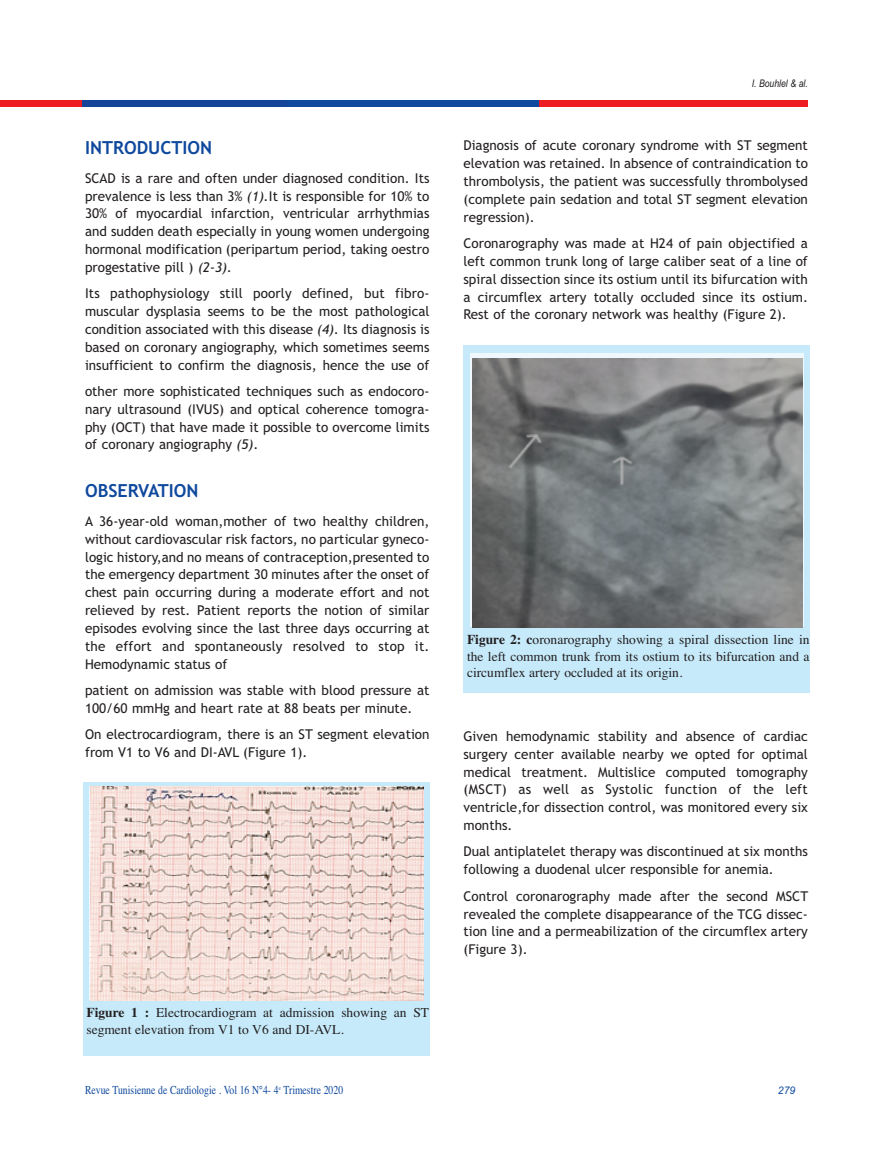
<style>
.page{position:relative;width:893px;height:1149px;background:#fff}
.page>*{position:absolute;margin:0;border:0;box-sizing:border-box;transform-origin:0 0}
.t1{font:700 18px "Trebuchet MS";color:#0f499d}
.t2{font:13.5px/17.9px "Trebuchet MS";color:#231f20;text-align:justify}
.t3{font:13.5px/16.5px "Times";color:#231f20}
.t4{font:12.15px "Times";color:#0f499d;scale:.8 1}
.t5{font:italic 10.5px "Arial Narrow";color:#231f20}
.t6{font:italic 10.5px "Arial";color:#0f499d}
.s1{font-style:italic}
.s2{font-weight:700}
</style>
<div class="page">
<div style="left:0;top:100px;width:83px;height:6px;background:#ee1d23"></div>
<div style="left:83px;top:100px;width:204px;height:6px;background:#154398"></div>
<div style="left:287px;top:100px;width:253px;height:6px;background:#0f499d"></div>
<div style="left:539px;top:100px;width:269px;height:6px;background:#ee1d23"></div>
<div style="left:83px;top:781px;width:346px;height:273px;background:#c6eafa"></div>
<img style="left:91px;top:786px;width:332px;height:213px">
<div style="left:463px;top:345px;width:347px;height:347px;background:#c6eafa"></div>
<div style="left:470px;top:353px;width:334px;height:273px;background:#eef8fd"></div>
<img style="left:472px;top:358px;width:330px;height:268px">
<h1 class="t1" style="left:85px;top:137px;width:129px">INTRODUCTION</h1>
<p class="t2" style="left:85px;top:169px;width:346px">sCad is a rare and often under diagnosed condition. its prevalence is less than 3% <span class="s1">(1).</span>it is responsible for 10% to 30% of myocardial infarction, ventricular arrhythmias and sudden death especially in young women undergoing hormonal modification (peripartum period, taking oestro progestative pill ) <span class="s1">(2-3).</span></p>
<p class="t2" style="left:85px;top:284px;width:346px">its pathophysiology still poorly defined, but fibro&shy;muscular dysplasia seems to be the most pathological condition associated with this disease <span class="s1">(4).</span> its diagnosis is based on coronary angiography, which sometimes seems insufficient to confirm the diagnosis, hence the use of</p>
<p class="t2" style="left:85px;top:382px;width:346px">other more sophisticated techniques such as endocoro&shy;nary ultrasound (iVus) and optical coherence tomogra&shy;phy (oCT) that have made it possible to overcome limits of coronary angiography <span class="s1">(5)</span>.</p>
<h1 class="t1" style="left:85px;top:480px;width:115px">OBSERVATION</h1>
<p class="t2" style="left:85px;top:512px;width:346px">a 36-year-old woman,mother of two healthy children, without cardiovascular risk factors, no particular gyneco&shy;logic history,and no means of contraception,presented to the emergency department 30 minutes after the onset of chest pain occurring during a moderate effort and not relieved by rest. Patient reports the notion of similar episodes evolving since the last three days occurring at the effort and spontaneously resolved to stop it.<br>Hemodynamic status of</p>
<p class="t2" style="left:85px;top:681px;width:346px">patient on admission was stable with blood pressure at<br>100/60 mmHg and heart rate at 88 beats per minute.</p>
<p class="t2" style="left:85px;top:725px;width:346px">on electrocardiogram, there is an sT segment elevation from V1 to V6 and di-aVl (Figure 1).</p>
<p class="t3" style="left:86px;top:1004px;width:344px"><span class="s2">Figure 1 :</span> Electrocardiogram at admission showing an ST segment elevation from V1 to V6 and DI-AVL.</p>
<p class="t5" style="left:752px;top:77px;width:58px">I. Bouhlel &amp; al.</p>
<p class="t2" style="left:463px;top:137px;width:346px">diagnosis of acute coronary syndrome with sT segment elevation was retained. in absence of contraindication to thrombolysis, the patient was successfully thrombolysed (complete pain sedation and total sT segment elevation regression).</p>
<p class="t2" style="left:463px;top:234px;width:346px">Coronarography was made at H24 of pain objectified a left common trunk long of large caliber seat of a line of spiral dissection since its ostium until its bifurcation with a circumflex artery totally occluded since its ostium. rest of the coronary network was healthy (Figure 2).</p>
<p class="t3" style="left:467px;top:631px;width:344px;text-align:justify"><span class="s2">Figure 2: c</span>oronarography showing a spiral dissection line in the left common trunk from its ostium to its bifurcation and a circumflex artery occluded at its origin.</p>
<p class="t2" style="left:463px;top:727px;width:346px">given hemodynamic stability and absence of cardiac surgery center available nearby we opted for optimal medical treatment. Multislice computed tomography (MsCT) as well as systolic function of the left ventricle,for dissection control, was monitored every six months.</p>
<p class="t2" style="left:463px;top:842px;width:346px">dual antiplatelet therapy was discontinued at six months following a duodenal ulcer responsible for anemia.</p>
<p class="t2" style="left:463px;top:886px;width:346px">Control coronarography made after the second MsCT revealed the complete disappearance of the TCg dissec&shy;tion line and a permeabilization of the circumflex artery (Figure 3).</p>
<p class="t4" style="left:85px;top:1082px;width:324px">Revue Tunisienne de Cardiologie . Vol 16 N°4- 4<sup>e</sup> Trimestre 2020</p>
<p class="t6" style="left:778px;top:1084px;width:19px">279</p>
</div>
